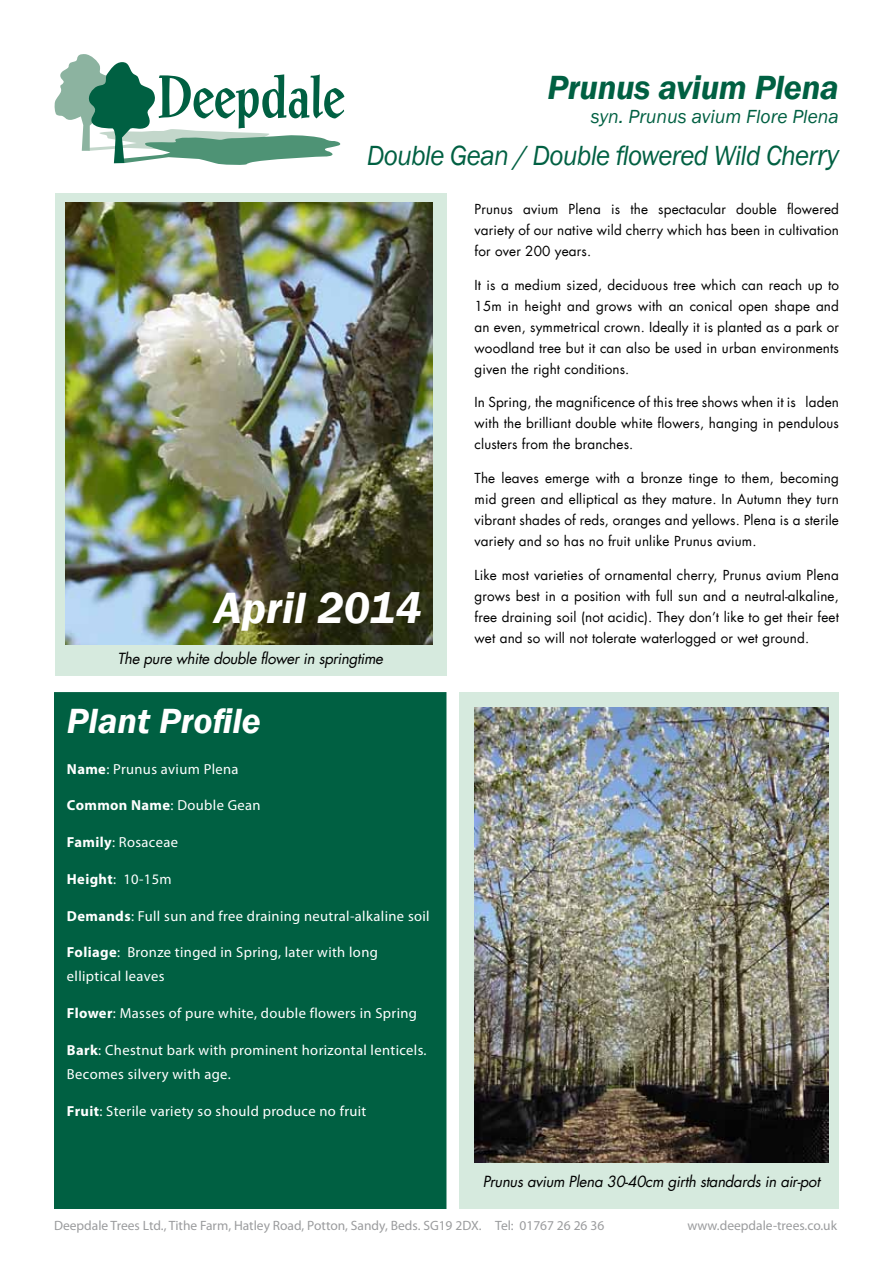
<style>
.page{position:relative;width:893px;height:1263px;background:#fff}
.page>*{position:absolute;margin:0;border:0;box-sizing:border-box;transform-origin:0 0}
.t1{font:italic 600 45px "Franklin Gothic";color:#fff}
.t2{font:italic 600 36px "Franklin Gothic";color:#fff}
.t3{font:italic 600 34.5px "Franklin Gothic";letter-spacing:-.01em;color:#006042}
.t4{font:italic 28.5px "Franklin Gothic";letter-spacing:-.025em;color:#006042;scale:.95 1}
.t5{font:italic 19.5px "Franklin Gothic";color:#006042}
.t6{font:italic 15px "Futura LT";letter-spacing:-.02em;color:#000}
.t7{font:14.55px/24px "Myriad Pro";letter-spacing:.025em;color:#fff}
.t8{font:13.5px/21px "Futura LT";letter-spacing:.01em;color:#000;text-align:justify}
.t9{font:13.5px "Myriad Pro";color:#9b9c9e}
.s1{font-size:30px}
.s2{font-weight:700}
</style>
<div class="page">
<svg style="left:54px;top:54px;width:290px;height:111px"></svg>
<div style="left:55px;top:193px;width:391px;height:483px;background:#d6eade"></div>
<div style="left:459px;top:692px;width:380px;height:517px;background:#d6eade"></div>
<div style="left:54px;top:692px;width:392px;height:517px;background:#006042"></div>
<img style="left:65px;top:203px;width:367px;height:442px">
<img style="left:475px;top:707px;width:353px;height:455px">
<h3 class="t3" style="left:547px;top:65px;width:293px">Prunus avium Plena</h3>
<h3 class="t5" style="left:591px;top:105px;width:250px">syn. Prunus avium Flore Plena</h3>
<h3 class="t4" style="left:367px;top:138px;width:499px">Double Gean / Double flowered Wild Cher<span class="s1">ry</span></h3>
<h1 class="t1" style="left:214px;top:579px;width:209px">April 2014</h1>
<p class="t6" style="left:117px;top:649px;width:267px">The pure white double flower in springtime</p>
<h2 class="t2" style="left:67px;top:697px;width:195px">Plant Profile</h2>
<p class="t7" style="left:67px;top:756px;width:173px"><span class="s2">Name</span>: Prunus avium Plena</p>
<p class="t7" style="left:67px;top:793px;width:195px"><span class="s2">Common Name</span>: Double Gean</p>
<p class="t7" style="left:67px;top:830px;width:113px"><span class="s2">Family</span>: Rosaceae</p>
<p class="t7" style="left:67px;top:867px;width:106px"><span class="s2">Height</span>: 10-15m</p>
<p class="t7" style="left:67px;top:903px;width:364px"><span class="s2">Demands</span>: Full sun and free draining neutral-alkaline soil</p>
<p class="t7" style="left:67px;top:940px;width:312px"><span class="s2">Foliage</span>: Bronze tinged in Spring, later with long elliptical leaves</p>
<p class="t7" style="left:67px;top:1001px;width:352px"><span class="s2">Flower</span>: Masses of pure white, double flowers in Spring</p>
<p class="t7" style="left:67px;top:1038px;width:361px"><span class="s2">Bark</span>: Chestnut bark with prominent horizontal lenticels.<br>Becomes silvery with age.</p>
<p class="t7" style="left:67px;top:1098px;width:301px"><span class="s2">Fruit</span>: Sterile variety so should produce no fruit</p>
<p class="t8" style="left:475px;top:199px;width:366px">Prunus avium Plena is the spectacular double flowered variety of our native wild cherry which has been in cultivation for over 200 years.</p>
<p class="t8" style="left:475px;top:274px;width:366px">It is a medium sized, deciduous tree which can reach up to 15m in height and grows with an conical open shape and an even, symmetrical crown. Ideally it is planted as a park or woodland tree but it can also be used in urban environments given the right conditions.</p>
<p class="t8" style="left:475px;top:392px;width:366px">In Spring, the magnificence of this tree shows when it is laden with the brilliant double white flowers, hanging in pendulous clusters from the branches.</p>
<p class="t8" style="left:475px;top:468px;width:366px">The leaves emerge with a bronze tinge to them, becoming mid green and elliptical as they mature. In Autumn they turn vibrant shades of reds, oranges and yellows. Plena is a sterile variety and so has no fruit unlike Prunus avium.</p>
<p class="t8" style="left:475px;top:565px;width:366px">Like most varieties of ornamental cherry, Prunus avium Plena grows best in a position with full sun and a neutral-alkaline, free draining soil (not acidic). They don’t like to get their feet wet and so will not tolerate waterlogged or wet ground.</p>
<p class="t6" style="left:483px;top:1172px;width:339px">Prunus avium Plena 30-40cm girth standards in air-pot</p>
<p class="t9" style="left:54px;top:1217px;width:552px">Deepdale Trees Ltd., Tithe Farm, Hatley Road, Potton, Sandy, Beds. SG19 2DX. Tel: 01767 26 26 36</p>
<p class="t9" style="left:687px;top:1217px;width:151px">www.deepdale-trees.co.uk</p>
</div>
